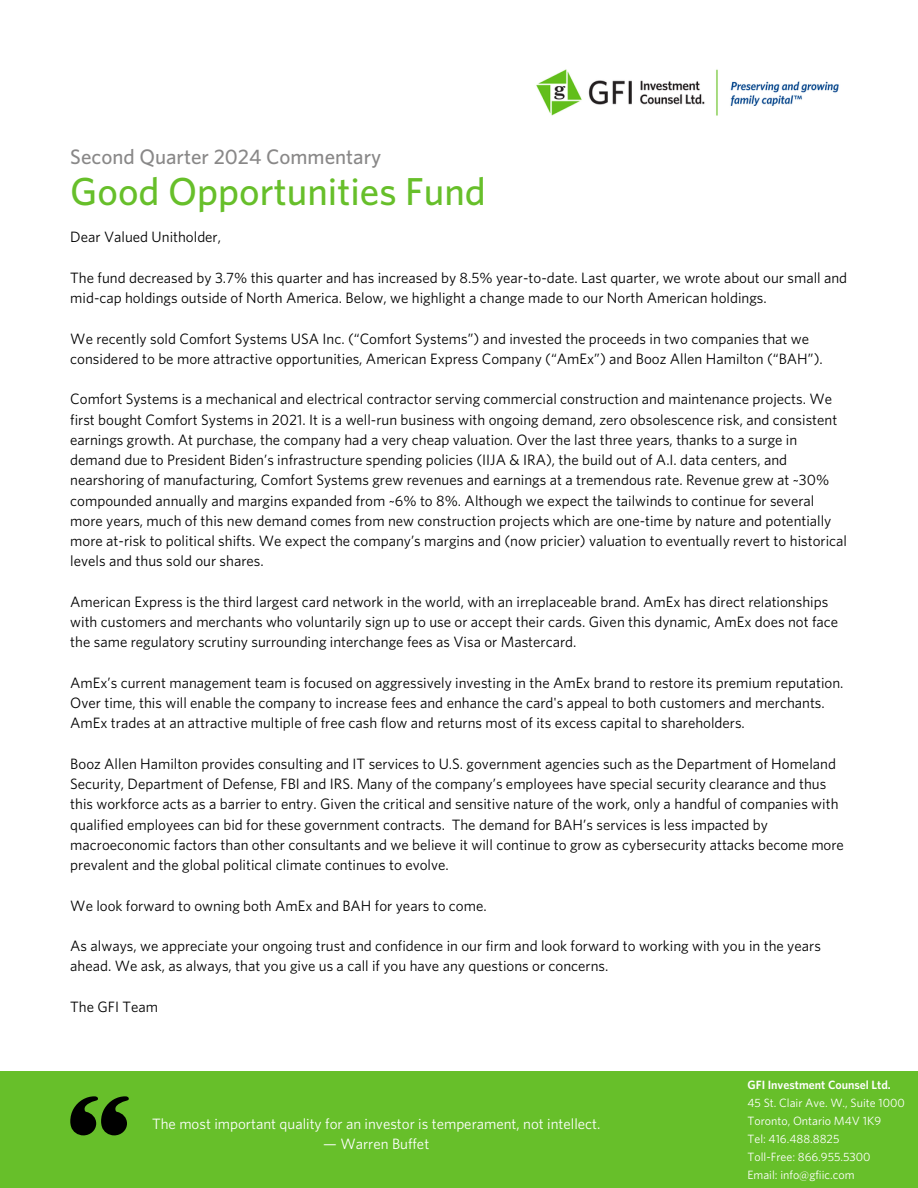
<style>
.page{position:relative;width:918px;height:1188px;background:#fff}
.page>*{position:absolute;margin:0;border:0;box-sizing:border-box;transform-origin:0 0}
.t1{font:500 39px "Whitney";color:#67bf2a}
.t2{font:500 21px "Whitney";color:#898888}
.t3{font:15px/20.2px "Whitney";color:#000}
.t4{font:15px "Whitney";color:#fff}
.t5{font:12px "Whitney";color:#fff}
.t6{font:600 12px "Whitney";color:#fff}
</style>
<div class="page">
<img style="left:536px;top:69px;width:303px;height:47px">
<div style="left:0;top:1072px;width:918px;height:116px;background:#67bf2a"></div>
<svg style="left:70px;top:1096px;width:59px;height:39px"></svg>
<h3 class="t2" style="left:70px;top:143px;width:313px">Second Quarter 2024 Commentary</h3>
<h3 class="t1" style="left:70px;top:167px;width:417px">Good Opportunities Fund</h3>
<h2 class="t3" style="left:70px;top:227px;width:152px">Dear Valued Unitholder,</h2>
<h1 class="t3" style="left:70px;top:267px;width:778px">The fund decreased by 3.7% this quarter and has increased by 8.5% year-to-date. Last quarter, we wrote about our small and mid-cap holdings outside of North America. Below, we highlight a change made to our North American holdings.</h1>
<h3 class="t3" style="left:70px;top:328px;width:754px">We recently sold Comfort Systems USA Inc. (“Comfort Systems”) and invested the proceeds in two companies that we considered to be more attractive opportunities, American Express Company (“AmEx”) and Booz Allen Hamilton (“BAH”).</h3>
<h3 class="t3" style="left:70px;top:389px;width:778px">Comfort Systems is a mechanical and electrical contractor serving commercial construction and maintenance projects. We first bought Comfort Systems in 2021. It is a well-run business with ongoing demand, zero obsolescence risk, and consistent earnings growth. At purchase, the company had a very cheap valuation. Over the last three years, thanks to a surge in demand due to President Biden’s infrastructure spending policies (IIJA &amp; IRA), the build out of A.I. data centers, and nearshoring of manufacturing, Comfort Systems grew revenues and earnings at a tremendous rate. Revenue grew at ~30% compounded annually and margins expanded from ~6% to 8%. Although we expect the tailwinds to continue for several more years, much of this new demand comes from new construction projects which are one-time by nature and potentially more at-risk to political shifts. We expect the company’s margins and (now pricier) valuation to eventually revert to historical levels and thus sold our shares.</h3>
<h3 class="t3" style="left:70px;top:591px;width:769px">American Express is the third largest card network in the world, with an irreplaceable brand. AmEx has direct relationships with customers and merchants who voluntarily sign up to use or accept their cards. Given this dynamic, AmEx does not face the same regulatory scrutiny surrounding interchange fees as Visa or Mastercard.</h3>
<h3 class="t3" style="left:70px;top:672px;width:775px">AmEx’s current management team is focused on aggressively investing in the AmEx brand to restore its premium reputation.<br>Over time, this will enable the company to increase fees and enhance the card's appeal to both customers and merchants.<br>AmEx trades at an attractive multiple of free cash flow and returns most of its excess capital to shareholders.</h3>
<h3 class="t3" style="left:70px;top:753px;width:775px">Booz Allen Hamilton provides consulting and IT services to U.S. government agencies such as the Department of Homeland Security, Department of Defense, FBI and IRS. Many of the company’s employees have special security clearance and thus this workforce acts as a barrier to entry. Given the critical and sensitive nature of the work, only a handful of companies with qualified employees can bid for these government contracts. The demand for BAH’s services is less impacted by macroeconomic factors than other consultants and we believe it will continue to grow as cybersecurity attacks become more prevalent and the global political climate continues to evolve.</h3>
<h3 class="t3" style="left:70px;top:895px;width:418px">We look forward to owning both AmEx and BAH for years to come.</h3>
<h3 class="t3" style="left:70px;top:935px;width:752px">As always, we appreciate your ongoing trust and confidence in our firm and look forward to working with you in the years ahead. We ask, as always, that you give us a call if you have any questions or concerns.</h3>
<h3 class="t3" style="left:70px;top:996px;width:89px">The GFI Team</h3>
<p class="t4" style="left:152px;top:1115px;width:450px">The most important quality for an investor is temperament, not intellect.</p>
<p class="t4" style="left:323px;top:1135px;width:107px">— Warren Buffet</p>
<p class="t6" style="left:748px;top:1077px;width:145px">GFI Investment Counsel Ltd.</p>
<h3 class="t5" style="left:748px;top:1095px;width:159px">45 St. Clair Ave. W., Suite 1000</h3>
<p class="t5" style="left:748px;top:1113px;width:135px">Toronto, Ontario M4V 1K9</p>
<p class="t5" style="left:748px;top:1131px;width:93px">Tel: 416.488.8825</p>
<p class="t5" style="left:748px;top:1149px;width:125px">Toll-Free: 866.955.5300</p>
<p class="t5" style="left:748px;top:1167px;width:108px">Email: info@gfiic.com</p>
</div>
